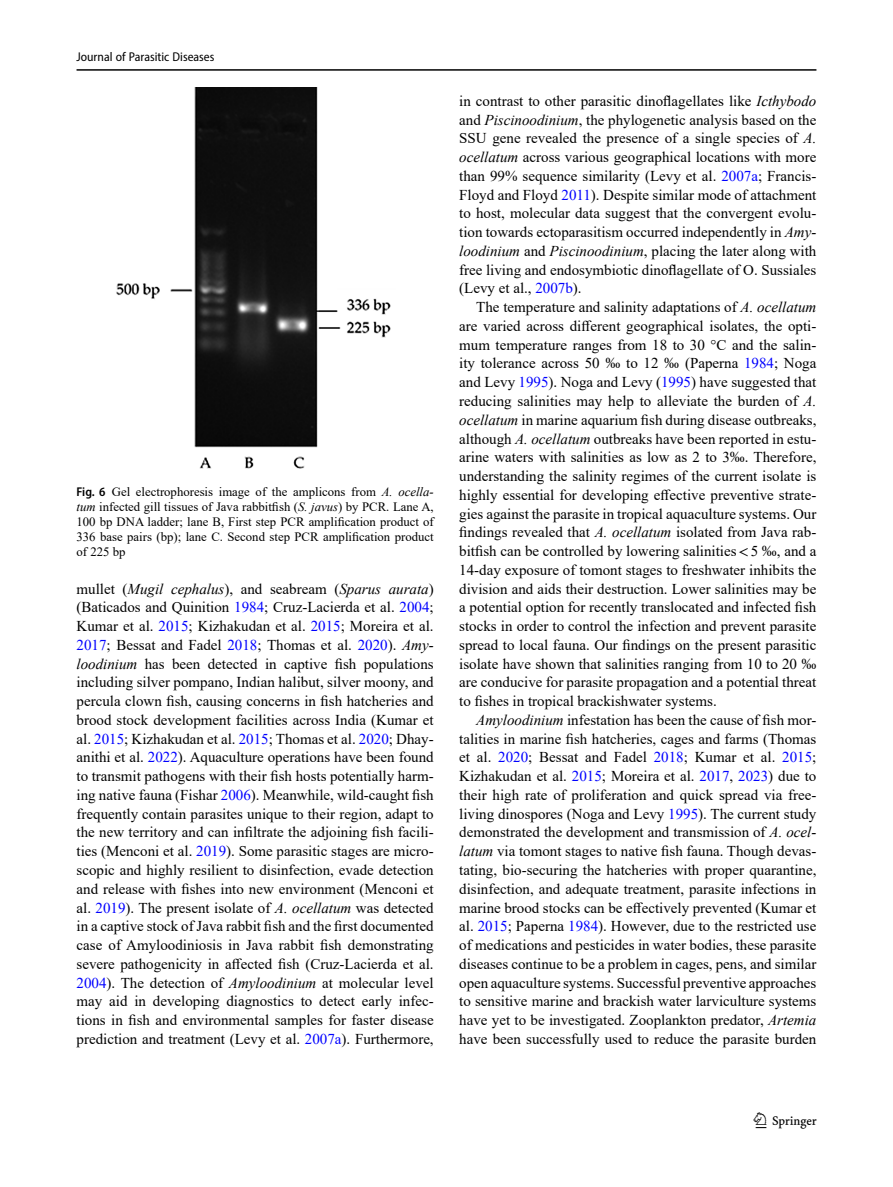
<style>
.page{position:relative;width:893px;height:1187px;background:#fff}
.page>*{position:absolute;margin:0;border:0;box-sizing:border-box;transform-origin:0 0}
.t1{font:22.5px "Springnew";color:#000}
.Body_Text_Indent{font:15px/18.8px "Times New Roman";color:#000;text-align:justify}
.Figure_Caption{font:12.75px/15px "Times New Roman";color:#000;text-align:justify}
.t2{font:semi-condensed 12.75px "Myriad Pro";color:#000}
.s1{font-family:"Myriad Pro";font-weight:600;font-stretch:semi-condensed}
.s2{font-style:italic}
.s3{color:#00f}
.s4{font-family:"STIX"}
</style>
<div class="page">
<hr style="left:77px;top:69px;width:739px;height:2px;background:#000">
<img style="left:116px;top:87px;width:275px;height:381px">
<p class="t2" style="left:77px;top:49px;width:139px">Journal of Parasitic Diseases</p>
<p class="Figure_Caption" style="left:77px;top:483px;width:359px"><span class="s1">Fig. 6</span> Gel electrophoresis image of the amplicons from <span class="s2">A. ocella&shy;tum</span> infected gill tissues of Java rabbitfish (<span class="s2">S. javus</span>) by PCR. Lane A, 100 bp DNA ladder; lane B, First step PCR amplification product of 336 base pairs (bp); lane C. Second step PCR amplification product of 225 bp</p>
<p class="Body_Text_Indent" style="left:77px;top:578px;width:359px">mullet (<span class="s2">Mugil cephalus</span>), and seabream (<span class="s2">Sparus aurata</span>) (Baticados and Quinition <span class="s3">1984</span>; Cruz-Lacierda et al. <span class="s3">2004</span>; Kumar et al. <span class="s3">2015</span>; Kizhakudan et al. <span class="s3">2015</span>; Moreira et al.<br><span class="s3">2017</span>; Bessat and Fadel <span class="s3">2018</span>; Thomas et al. <span class="s3">2020</span>). <span class="s2">Amy&shy;loodinium</span> has been detected in captive fish populations including silver pompano, Indian halibut, silver moony, and percula clown fish, causing concerns in fish hatcheries and brood stock development facilities across India (Kumar et al. <span class="s3">2015</span>; Kizhakudan et al. <span class="s3">2015</span>; Thomas et al. <span class="s3">2020</span>; Dhay&shy;anithi et al. <span class="s3">2022</span>). Aquaculture operations have been found to transmit pathogens with their fish hosts potentially harm&shy;ing native fauna (Fishar <span class="s3">2006</span>). Meanwhile, wild-caught fish frequently contain parasites unique to their region, adapt to the new territory and can infiltrate the adjoining fish facili&shy;ties (Menconi et al. <span class="s3">2019</span>). Some parasitic stages are micro&shy;scopic and highly resilient to disinfection, evade detection and release with fishes into new environment (Menconi et al. <span class="s3">2019</span>). The present isolate of <span class="s2">A. ocellatum</span> was detected in a captive stock of Java rabbit fish and the first documented case of Amyloodiniosis in Java rabbit fish demonstrating severe pathogenicity in affected fish (Cruz-Lacierda et al.<br><span class="s3">2004</span>). The detection of <span class="s2">Amyloodinium</span> at molecular level may aid in developing diagnostics to detect early infec&shy;tions in fish and environmental samples for faster disease prediction and treatment (Levy et al. <span class="s3">2007a</span>). Furthermore,</p>
<p class="Body_Text_Indent" style="left:459px;top:91px;width:359px">in contrast to other parasitic dinoflagellates like <span class="s2">Icthybodo </span>and <span class="s2">Piscinoodinium</span>, the phylogenetic analysis based on the SSU gene revealed the presence of a single species of <span class="s2">A. ocellatum</span> across various geographical locations with more than 99% sequence similarity (Levy et al. <span class="s3">2007a</span>; Francis-Floyd and Floyd <span class="s3">2011</span>). Despite similar mode of attachment to host, molecular data suggest that the convergent evolu&shy;tion towards ectoparasitism occurred independently in <span class="s2">Amy&shy;loodinium</span> and <span class="s2">Piscinoodinium</span>, placing the later along with free living and endosymbiotic dinoflagellate of O. Sussiales (Levy et al., <span class="s3">2007b</span>).</p>
<p class="Body_Text_Indent" style="left:459px;top:297px;width:359px;text-indent:17px">The temperature and salinity adaptations of <span class="s2">A. ocellatum </span>are varied across different geographical isolates, the opti&shy;mum temperature ranges from 18 to 30 °C and the salin&shy;ity tolerance across 50 ‰ to 12 ‰ (Paperna <span class="s3">1984</span>; Noga and Levy <span class="s3">1995</span>). Noga and Levy (<span class="s3">1995</span>) have suggested that reducing salinities may help to alleviate the burden of <span class="s2">A. ocellatum</span> in marine aquarium fish during disease outbreaks, although <span class="s2">A. ocellatum</span> outbreaks have been reported in estu&shy;arine waters with salinities as low as 2 to 3‰. Therefore, understanding the salinity regimes of the current isolate is highly essential for developing effective preventive strate&shy;gies against the parasite in tropical aquaculture systems. Our findings revealed that <span class="s2">A. ocellatum</span> isolated from Java rab&shy;bitfish can be controlled by lowering salinities<span class="s4">&lt;</span>5 ‰, and a 14-day exposure of tomont stages to freshwater inhibits the division and aids their destruction. Lower salinities may be a potential option for recently translocated and infected fish stocks in order to control the infection and prevent parasite spread to local fauna. Our findings on the present parasitic isolate have shown that salinities ranging from 10 to 20 ‰ are conducive for parasite propagation and a potential threat to fishes in tropical brackishwater systems.</p>
<p class="Body_Text_Indent" style="left:459px;top:710px;width:359px;text-indent:17px"><span class="s2">Amyloodinium</span> infestation has been the cause of fish mor&shy;talities in marine fish hatcheries, cages and farms (Thomas et al. <span class="s3">2020</span>; Bessat and Fadel <span class="s3">2018</span>; Kumar et al. <span class="s3">2015</span>; Kizhakudan et al. <span class="s3">2015</span>; Moreira et al. <span class="s3">2017</span>, <span class="s3">2023</span>) due to their high rate of proliferation and quick spread via free&shy;living dinospores (Noga and Levy <span class="s3">1995</span>). The current study demonstrated the development and transmission of <span class="s2">A. ocel&shy;latum</span> via tomont stages to native fish fauna. Though devas&shy;tating, bio-securing the hatcheries with proper quarantine, disinfection, and adequate treatment, parasite infections in marine brood stocks can be effectively prevented (Kumar et al. <span class="s3">2015</span>; Paperna <span class="s3">1984</span>). However, due to the restricted use of medications and pesticides in water bodies, these parasite diseases continue to be a problem in cages, pens, and similar open aquaculture systems. Successful preventive approaches to sensitive marine and brackish water larviculture systems have yet to be investigated. Zooplankton predator, <span class="s2">Artemia </span>have been successfully used to reduce the parasite burden</p>
<h1 class="t1" style="left:756px;top:1107px;width:63px">1 3</h1>
</div>
